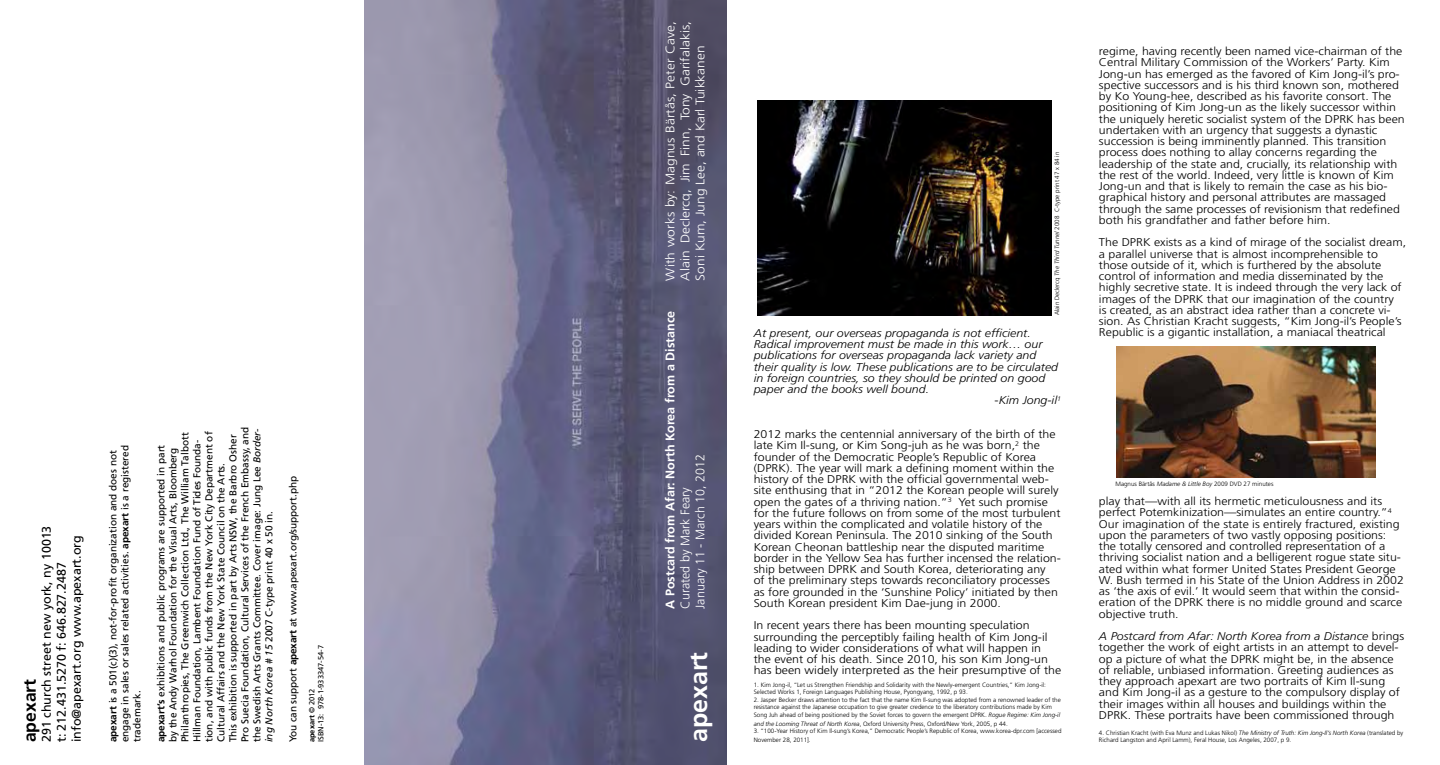
<style>
.page{position:relative;width:1440px;height:765px;background:#fff}
.page>*{position:absolute;margin:0;border:0;box-sizing:border-box;transform-origin:0 0}
.t1{font:700 25px "Frutiger";color:#fff}
.t2{font:700 17.5px "Frutiger";color:#000}
.t3{font:300 12.5px/15px "Frutiger";color:#fff;text-align:justify;scale:1.1 1}
.t4{font:12.5px/15px "Frutiger";color:#000}
.t5{font:700 12.5px "Frutiger";color:#fff}
.t6{font:300 12.5px/15px "Frutiger";color:#fff}
.t7{font:300 11.25px/11.2px "Frutiger";color:#000;scale:1.1 1}
.t8{font:italic 300 11.25px "Frutiger";color:#000;scale:1.1 1}
.t9{font:10px/12px "Frutiger";color:#000}
.t10{font:7.5px/9px "Frutiger";color:#000}
.t11{font:300 6.25px/7.5px "Frutiger";color:#000}
.s1{font-weight:700}
.s2{font-style:italic}
.s3{font-style:normal}
</style>
<div class="page">
<img style="left:364px;top:0;width:362px;height:765px">
<img style="left:758px;top:101px;width:293px;height:214px">
<img style="left:1117px;top:347px;width:259px;height:130px">
<p class="t4" style="left:39px;top:742px;width:218px;rotate:-90deg">291 church street new york, ny 10013 t: 212.431.5270 f: 646.827.2487 info@apexart.org www.apexart.org</p>
<h2 class="t2" style="left:20px;top:742px;width:65px;rotate:-90deg">apexart</h2>
<p class="t9" style="left:107px;top:742px;width:299px;rotate:-90deg"><span class="s1">apexart</span> is a 501(c)(3), not-for-profit organization and does not engage in sales or sales related activities. <span class="s1">apexart</span> is a registered trademark.</p>
<p class="t9" style="left:155px;top:742px;width:317px;rotate:-90deg"><span class="s1">apexart’s</span> exhibitions and public programs are supported in part<br>by the Andy Warhol Foundation for the Visual Arts, Bloomberg Philanthropies, The Greenwich Collection Ltd., The William Talbott Hillman Foundation, Lambent Foundation Fund of Tides Founda&shy;tion, and with public funds from the New York City Department of Cultural Affairs and the New York State Council on the Arts.<br>This exhibition is supported in part by Arts NSW, the Barbro Osher Pro Suecia Foundation, Cultural Services of the French Embassy, and the Swedish Arts Grants Committee. Cover image: Jung Lee <span class="s2">Border&shy;ing North Korea # 15</span> 2007 C-type print 40 x 50 in.</p>
<p class="t3" style="left:663px;top:281px;width:237px;rotate:-90deg">With works by: Magnus Bärtås, Peter Cave, Alain Declercq, Jim Finn, Tony Garifalakis, Soni Kum, Jung Lee, and Karl Tuikkanen</p>
<p class="t9" style="left:287px;top:742px;width:267px;rotate:-90deg">You can support <span class="s1">apexart</span> at www.apexart.org/support.php</p>
<p class="t5" style="left:663px;top:609px;width:299px;rotate:-90deg">A Postcard from Afar: North Korea from a Distance</p>
<p class="t6" style="left:677px;top:609px;width:156px;rotate:-90deg">Curated by Mark Feary<br>January 11 - March 10, 2012</p>
<p class="t10" style="left:307px;top:742px;width:99px;rotate:-90deg"><span class="s1">apexart</span> © 2012<br>ISBN-13: 978-1-933347-54-7</p>
<h1 class="t1" style="left:684px;top:742px;width:92px;rotate:-90deg">apexart</h1>
<p class="t11" style="left:1053px;top:315px;width:165px;rotate:-90deg">Alain Declercq <span class="s2">The Third Tunnel</span> 2008 C-type print 47 x 84 in</p>
<p class="t8" style="left:754px;top:327px;width:253px">At present, our overseas propaganda is not efficient.</p>
<p class="t8" style="left:754px;top:338px;width:264px">Radical improvement must be made in this work… our</p>
<p class="t8" style="left:754px;top:349px;width:258px">publications for overseas propaganda lack variety and</p>
<p class="t8" style="left:754px;top:360px;width:278px">their quality is low. These publications are to be circulated</p>
<p class="t8" style="left:754px;top:372px;width:267px">in foreign countries, so they should be printed on good</p>
<p class="t8" style="left:754px;top:383px;width:161px">paper and the books well bound.</p>
<p class="t8" style="left:995px;top:394px;width:62px"><span class="s3">-</span>Kim Jong-il<sup>1</sup></p>
<p class="t7" style="left:754px;top:429px;width:281px">2012 marks the centennial anniversary of the birth of the late Kim Il-sung, or Kim Song-juh as he was born,<sup>2</sup> the founder of the Democratic People’s Republic of Korea (DPRK). The year will mark a defining moment within the history of the DPRK with the official governmental web&shy;site enthusing that in “2012 the Korean people will surely open the gates of a thriving nation.”<sup>3</sup> Yet such promise for the future follows on from some of the most turbulent years within the complicated and volatile history of the divided Korean Peninsula. The 2010 sinking of the South Korean Cheonan battleship near the disputed maritime border in the Yellow Sea has further incensed the relation&shy;ship between DPRK and South Korea, deteriorating any<br>of the preliminary steps towards reconciliatory processes as fore grounded in the ‘Sunshine Policy’ initiated by then South Korean president Kim Dae-jung in 2000.</p>
<p class="t7" style="left:754px;top:620px;width:281px">In recent years there has been mounting speculation surrounding the perceptibly failing health of Kim Jong-il leading to wider considerations of what will happen in<br>the event of his death. Since 2010, his son Kim Jong-un has been widely interpreted as the heir presumptive of the</p>
<p class="t11" style="left:754px;top:681px;width:294px">1. Kim Jong-il, “Let us Strengthen Friendship and Solidarity with the Newly-emergent Countries,” Kim Jong-il:<br>Selected Works 1, Foreign Languages Publishing House, Pyongyang, 1992, p 93.</p>
<p class="t11" style="left:754px;top:696px;width:309px">2. Jasper Becker draws attention to the fact that the name Kim Il-sung was adopted from a renowned leader of the resistance against the Japanese occupation to give greater credence to the liberatory contributions made by Kim<br>Song Juh ahead of being positioned by the Soviet forces to govern the emergent DPRK. <span class="s2">Rogue Regime: Kim Jong-il</span></p>
<p class="t11" style="left:754px;top:720px;width:256px"><span class="s2">and the Looming Threat of North Korea</span>, Oxford University Press, Oxford/New York, 2005, p 44.</p>
<p class="t11" style="left:754px;top:727px;width:309px;line-height:9px">3. “100-Year History of Kim Il-sung’s Korea,” Democratic People’s Republic of Korea, www.korea-dpr.com [accessed<br>November 28, 2011].</p>
<p class="t7" style="left:1099px;top:46px;width:279px">regime, having recently been named vice-chairman of the Central Military Commission of the Workers’ Party. Kim Jong-un has emerged as the favored of Kim Jong-il’s pro&shy;spective successors and is his third known son, mothered by Ko Young-hee, described as his favorite consort. The positioning of Kim Jong-un as the likely successor within the uniquely heretic socialist system of the DPRK has been undertaken with an urgency that suggests a dynastic succession is being imminently planned. This transition process does nothing to allay concerns regarding the leadership of the state and, crucially, its relationship with the rest of the world. Indeed, very little is known of Kim Jong-un and that is likely to remain the case as his bio&shy;graphical history and personal attributes are massaged through the same processes of revisionism that redefined both his grandfather and father before him.</p>
<p class="t7" style="left:1099px;top:237px;width:281px">The DPRK exists as a kind of mirage of the socialist dream, a parallel universe that is almost incomprehensible to those outside of it, which is furthered by the absolute control of information and media disseminated by the highly secretive state. It is indeed through the very lack of images of the DPRK that our imagination of the country<br>is created, as an abstract idea rather than a concrete vi&shy;sion. As Christian Kracht suggests, “Kim Jong-il’s People’s Republic is a gigantic installation, a maniacal theatrical</p>
<p class="t11" style="left:1115px;top:480px;width:160px">Magnus Bärtås <span class="s2">Madame &amp; Little Boy</span> 2009 DVD 27 minutes</p>
<p class="t7" style="left:1099px;top:496px;width:279px">play that—with all its hermetic meticulousness and its perfect Potemkinization—simulates an entire country.”<sup>4<br></sup>Our imagination of the state is entirely fractured, existing upon the parameters of two vastly opposing positions: the totally censored and controlled representation of a thriving socialist nation and a belligerent rogue state situ&shy;ated within what former United States President George W. Bush termed in his State of the Union Address in 2002 as ‘the axis of evil.’ It would seem that within the consid&shy;eration of the DPRK there is no middle ground and scarce objective truth.</p>
<p class="t7" style="left:1099px;top:631px;width:279px"><span class="s2">A Postcard from Afar: North Korea from a Distance</span> brings together the work of eight artists in an attempt to devel&shy;op a picture of what the DPRK might be, in the absence of reliable, unbiased information. Greeting audiences as they approach apexart are two portraits of Kim Il-sung and Kim Jong-il as a gesture to the compulsory display of their images within all houses and buildings within the DPRK. These portraits have been commissioned through</p>
<p class="t11" style="left:1099px;top:729px;width:306px">4. Christian Kracht (with Eva Munz and Lukas Nikol) <span class="s2">The Ministry of Truth: Kim Jong-Il’s North Korea</span> (translated by<br>Richard Langston and April Lamm), Feral House, Los Angeles, 2007, p 9.</p>
</div>
